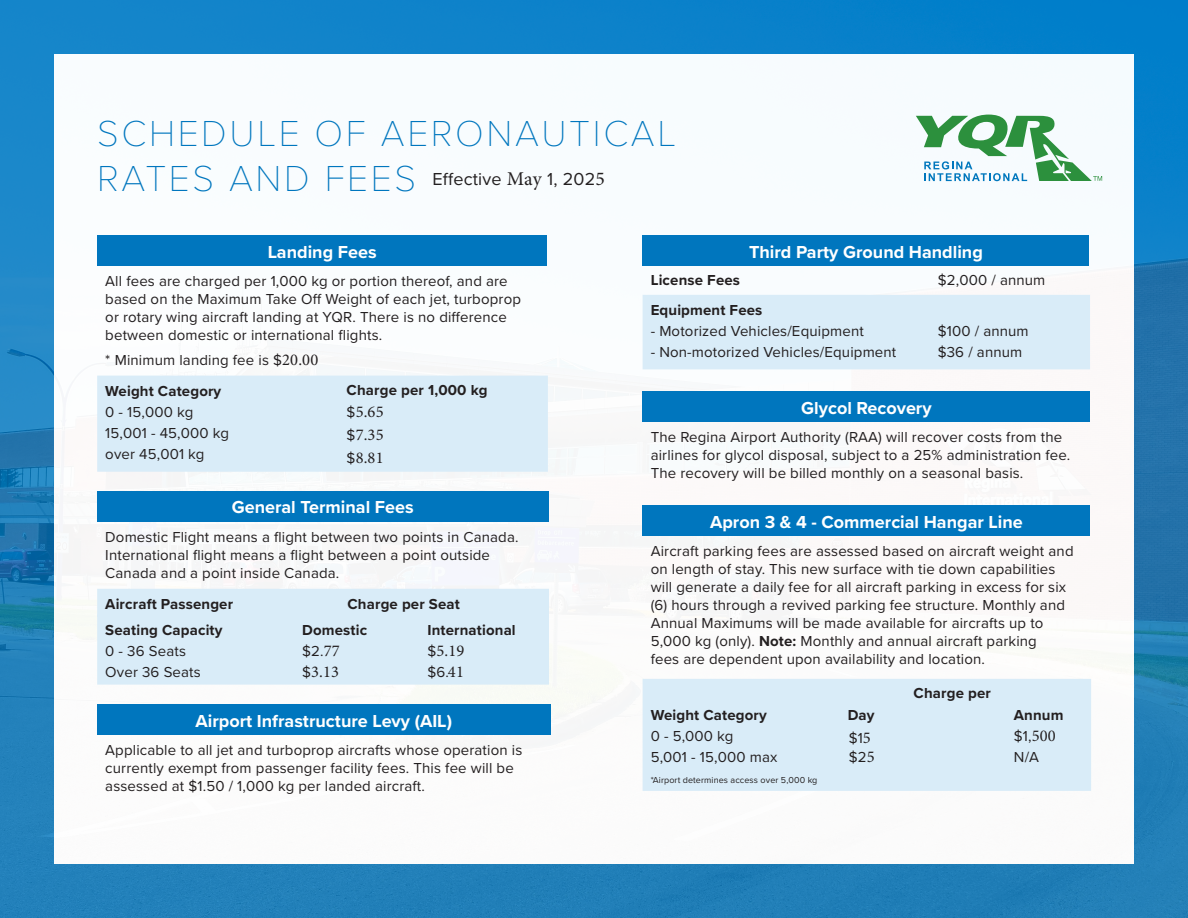
<style>
.page{position:relative;width:1188px;height:918px;background:#fff}
.page>*{position:absolute;margin:0;border:0;box-sizing:border-box;transform-origin:0 0}
.Paragraph_-_no_hyphe{font:100 37.5px "Proxima Nova T";letter-spacing:.07em;color:#0076be}
._3__subtitle{font:700 18px "Proxima Nova";color:#fff}
.Paragraph_-_no_hyphe-2{font:18px "Proxima Nova";letter-spacing:.01em;color:#231f20}
.Paragraph_-_no_hyphe-3{font:16.5px/23px "Minion Pro";letter-spacing:.01em;color:#231f20;text-align:justify}
.Paragraph_-_no_hyphe-4{font:15px/18px "Proxima Nova";letter-spacing:.01em;color:#231f20}
.Paragraph_-_no_hyphe-5{font:700 15px/21.5px "Proxima Nova";letter-spacing:.01em;color:#231f20}
.Paragraph_-_no_hyphe-6{font:9px "Proxima Nova";letter-spacing:.01em;color:#231f20}
.s1{font-family:"Proxima Nova T";font-weight:100;font-size:37.5px;color:#0076be}
.s2{font-family:"Minion Pro";font-size:19.5px}
.s3{font-family:"Minion Pro";font-size:16.5px}
.s4{font-family:"Proxima Nova";font-size:15px}
.s5{font-weight:700}
.s6{font-weight:400}
.s7{font-family:"Minion Pro";font-weight:400;font-size:16.5px}
</style>
<div class="page">
<img style="left:0;top:0;width:1188px;height:918px">
<img style="left:54px;top:54px;width:1080px;height:810px">
<svg style="left:916px;top:114px;width:186px;height:67px"></svg>
<div style="left:97px;top:491px;width:451px;height:31px;background:#0076be"></div>
<div style="left:97px;top:704px;width:453px;height:31px;background:#0076be"></div>
<div style="left:643px;top:392px;width:447px;height:30px;background:#0076be"></div>
<div style="left:643px;top:505px;width:447px;height:31px;background:#0076be"></div>
<div style="left:643px;top:295px;width:447px;height:74px;background:#d9ecf8"></div>
<div style="left:643px;top:235px;width:446px;height:31px;background:#0076be"></div>
<div style="left:97px;top:235px;width:450px;height:31px;background:#0076be"></div>
<div style="left:97px;top:376px;width:451px;height:96px;background:#d9ecf8"></div>
<div style="left:97px;top:589px;width:452px;height:96px;background:#d9ecf8"></div>
<div style="left:643px;top:679px;width:448px;height:112px;background:#d9ecf8"></div>
<p class="Paragraph_-_no_hyphe" style="left:97px;top:106px;width:580px">SCHEDULE OF AERONAUTICAL</p>
<p class="Paragraph_-_no_hyphe-2" style="left:97px;top:165px;width:509px"><span class="s1">RATES AND FEES</span> Effective <span class="s2">May</span> 1, 202<span class="s2">5</span></p>
<p class="_3__subtitle" style="left:268px;top:238px;width:110px">Landing Fees</p>
<p class="_3__subtitle" style="left:749px;top:238px;width:235px">Third Party Ground Handling</p>
<p class="Paragraph_-_no_hyphe-4" style="left:105px;top:271px;width:417px">All fees are charged per 1,000 kg or portion thereof, and are based on the Maximum Take Off Weight of each jet, turboprop or rotary wing aircraft landing at YQR. There is no difference between domestic or international flights.</p>
<p class="Paragraph_-_no_hyphe-4" style="left:105px;top:350px;width:214px">* Minimum landing fee is $<span class="s3">20.00</span></p>
<p class="Paragraph_-_no_hyphe-5" style="left:105px;top:379px;width:118px">Weight Category</p>
<p class="Paragraph_-_no_hyphe-4" style="left:105px;top:402px;width:89px">0 - 15,000 kg</p>
<p class="Paragraph_-_no_hyphe-4" style="left:105px;top:423px;width:125px">15,001 - 45,000 kg</p>
<p class="Paragraph_-_no_hyphe-4" style="left:105px;top:444px;width:101px">over 45,001 kg</p>
<p class="Paragraph_-_no_hyphe-5" style="left:651px;top:268px;width:91px">License Fees</p>
<p class="Paragraph_-_no_hyphe-4" style="left:938px;top:270px;width:109px">$2,000 / annum</p>
<p class="Paragraph_-_no_hyphe-5" style="left:651px;top:299px;width:113px">Equipment Fees</p>
<p class="Paragraph_-_no_hyphe-4" style="left:651px;top:321px;width:215px">- Motorized Vehicles/Equipment</p>
<p class="Paragraph_-_no_hyphe-4" style="left:651px;top:342px;width:247px">- Non-motorized Vehicles/Equipment</p>
<p class="Paragraph_-_no_hyphe-4" style="left:938px;top:320px;width:92px;line-height:21px">$100 / annum $36 / annum</p>
<p class="Paragraph_-_no_hyphe-5" style="left:347px;top:379px;width:143px">Charge per 1,000 kg</p>
<p class="Paragraph_-_no_hyphe-3" style="left:347px;top:401px;width:39px"><span class="s4">$</span>5.65 <span class="s4">$</span>7.35 <span class="s4">$</span>8.81</p>
<p class="_3__subtitle" style="left:801px;top:394px;width:132px">Glycol Recovery</p>
<p class="Paragraph_-_no_hyphe-4" style="left:651px;top:427px;width:421px">The Regina Airport Authority (RAA) will recover costs from the airlines for glycol disposal, subject to a 25% administration fee.<br>The recovery will be billed monthly on a seasonal basis.</p>
<p class="_3__subtitle" style="left:710px;top:508px;width:314px">Apron 3 &amp; 4 - Commercial Hangar Line</p>
<p class="Paragraph_-_no_hyphe-4" style="left:651px;top:541px;width:424px">Aircraft parking fees are assessed based on aircraft weight and on length of stay. This new surface with tie down capabilities will generate a daily fee for all aircraft parking in excess for six (6) hours through a revived parking fee structure. Monthly and Annual Maximums will be made available for aircrafts up to 5,000 kg (only). <span class="s5">Note:</span> Monthly and annual aircraft parking<br>fees are dependent upon availability and location.</p>
<p class="_3__subtitle" style="left:232px;top:494px;width:183px">General Terminal Fees</p>
<p class="Paragraph_-_no_hyphe-4" style="left:105px;top:527px;width:415px">Domestic Flight means a flight between two points in Canada.<br>International flight means a flight between a point outside<br>Canada and a point inside Canada.</p>
<p class="Paragraph_-_no_hyphe-5" style="left:105px;top:593px;width:129px">Aircraft Passenger</p>
<p class="Paragraph_-_no_hyphe-5" style="left:348px;top:593px;width:114px">Charge per Seat</p>
<p class="Paragraph_-_no_hyphe-4" style="left:105px;top:618px;width:119px;line-height:21px"><span class="s5">Seating Capacity<br></span>0 - 36 Seats<br>Over 36 Seats</p>
<p class="Paragraph_-_no_hyphe-5" style="left:302px;top:618px;width:67px">Domestic <span class="s6">$2.</span><span class="s7">77</span></p>
<p class="Paragraph_-_no_hyphe-5" style="left:427px;top:618px;width:90px">International</p>
<p class="Paragraph_-_no_hyphe-3" style="left:427px;top:639px;width:39px"><span class="s4">$</span>5.19</p>
<p class="Paragraph_-_no_hyphe-4" style="left:427px;top:662px;width:38px">$6.<span class="s3">41</span></p>
<p class="Paragraph_-_no_hyphe-3" style="left:302px;top:660px;width:39px"><span class="s4">$</span>3.13</p>
<p class="_3__subtitle" style="left:196px;top:707px;width:258px">Airport Infrastructure Levy (AIL)</p>
<p class="Paragraph_-_no_hyphe-4" style="left:105px;top:740px;width:419px">Applicable to all jet and turboprop aircrafts whose operation is currently exempt from passenger facility fees. This fee will be assessed at $1.50 / 1,000 kg per landed aircraft.</p>
<p class="Paragraph_-_no_hyphe-5" style="left:651px;top:704px;width:118px">Weight Category</p>
<p class="Paragraph_-_no_hyphe-4" style="left:651px;top:726px;width:84px">0 - 5,000 kg</p>
<p class="Paragraph_-_no_hyphe-4" style="left:651px;top:747px;width:128px">5,001 - 15,000 max</p>
<p class="Paragraph_-_no_hyphe-6" style="left:651px;top:773px;width:168px">*Airport determines access over 5,000 kg</p>
<p class="Paragraph_-_no_hyphe-5" style="left:848px;top:704px;width:28px">Day</p>
<p class="Paragraph_-_no_hyphe-4" style="left:849px;top:729px;width:24px">$1<span class="s3">5</span></p>
<p class="Paragraph_-_no_hyphe-4" style="left:849px;top:747px;width:27px">$2<span class="s3">5</span></p>
<p class="Paragraph_-_no_hyphe-5" style="left:914px;top:682px;width:79px">Charge per</p>
<p class="Paragraph_-_no_hyphe-5" style="left:1014px;top:704px;width:51px">Annum</p>
<p class="Paragraph_-_no_hyphe-4" style="left:1014px;top:727px;width:43px">$1,<span class="s3">500</span></p>
<p class="Paragraph_-_no_hyphe-4" style="left:1014px;top:747px;width:27px">N/A</p>
</div>
